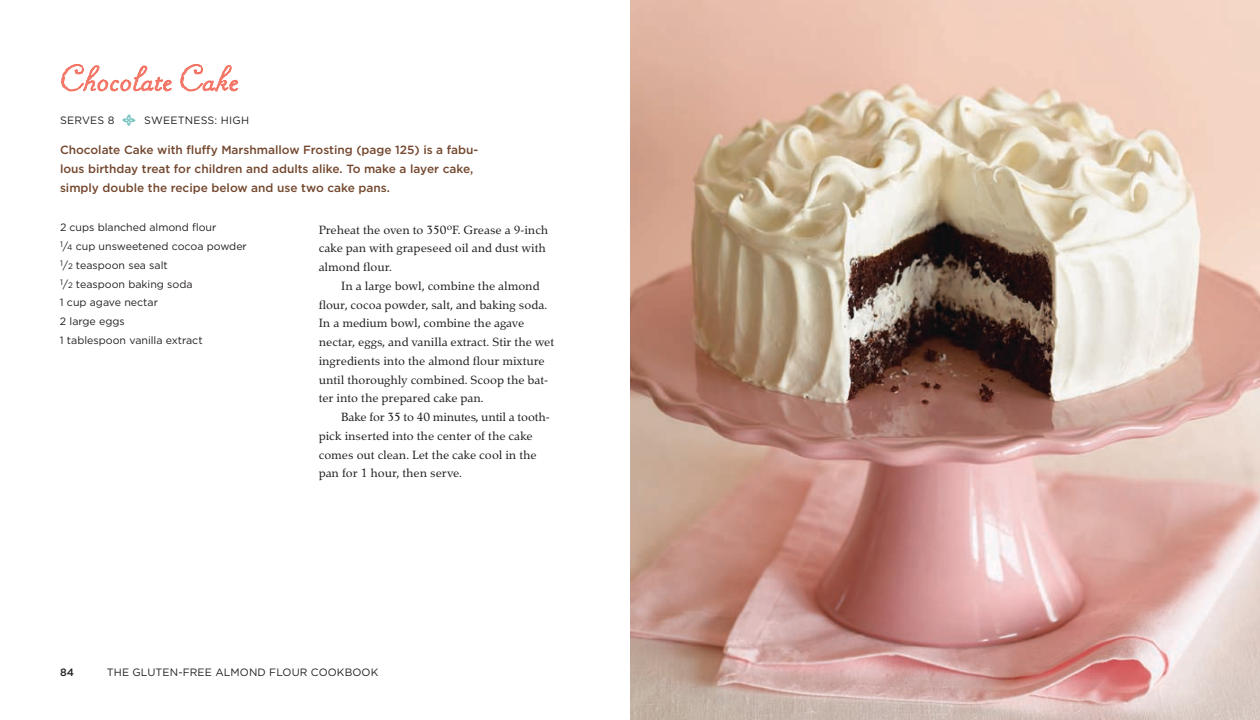
<style>
.page{position:relative;width:1260px;height:720px;background:#fff}
.page>*{position:absolute;margin:0;border:0;box-sizing:border-box;transform-origin:0 0}
.t1{font:46.25px "Chansond'Amour";letter-spacing:-.01em;color:#f37161}
.t2{font:15px/18.8px "Tarocco";color:#231f20}
.t3{font:500 11.88px/18.8px "Gotham";color:#73472e}
.t4{font:10.62px/18.8px "Gotham";color:#231f20}
.t5{font:10.62px "Gotham";letter-spacing:.02em;color:#231f20}
.t6{font:500 10.62px "Gotham";color:#231f20}
.s1{font-family:"Type Embellishments Three Plain";font-size:17.5px;color:#75c3bf}
.s2{font-size:8px}
</style>
<div class="page">
<svg style="left:61px;top:64px;width:111px;height:28px"></svg>
<svg style="left:180px;top:64px;width:58px;height:28px"></svg>
<img style="left:630px;top:0;width:630px;height:720px">
<h1 class="t1" style="left:60px;top:56px;width:182px">Chocolate Cake</h1>
<p class="t5" style="left:60px;top:115px;width:191px">Serves 8 <span class="s1">n</span> Sweetness: hig h</p>
<p class="t3" style="left:60px;top:140px;width:420px">Chocolate Cake with fluffy Marshmallow Frosting (page 125) is a fabu&shy;lous birthday treat for children and adults alike. To make a layer cake, simply double the recipe below and use two cake pans.</p>
<p class="t4" style="left:60px;top:218px;width:188px">2 cups blanched almond flour<br><sup>1</sup>/<span class="s2">4</span> cup unsweetened cocoa powder<br><sup>1</sup>/<span class="s2">2</span> teaspoon sea salt<br><sup>1</sup>/<span class="s2">2</span> teaspoon baking soda<br>1 cup agave nectar<br>2 large eggs<br>1 tablespoon vanilla extract</p>
<p class="t2" style="left:319px;top:220px;width:231px">Preheat the oven to 350ºF. Grease a 9-inch cake pan with grapeseed oil and dust with almond flour.</p>
<p class="t2" style="left:319px;top:277px;width:237px;text-indent:22px">In a large bowl, combine the almond flour, cocoa powder, salt, and baking soda.<br>In a medium bowl, combine the agave nectar, eggs, and vanilla extract. Stir the wet ingredients into the almond flour mixture until thoroughly combined. Scoop the bat&shy;ter into the prepared cake pan.</p>
<p class="t2" style="left:319px;top:408px;width:233px;text-indent:22px">Bake for 35 to 40 minutes, until a tooth&shy;pick inserted into the center of the cake comes out clean. Let the cake cool in the pan for 1 hour, then serve.</p>
<p class="t6" style="left:60px;top:667px;width:15px">84</p>
<p class="t4" style="left:107px;top:663px;width:273px">The Gluten-Free Almond Flour Cookbook</p>
</div>
